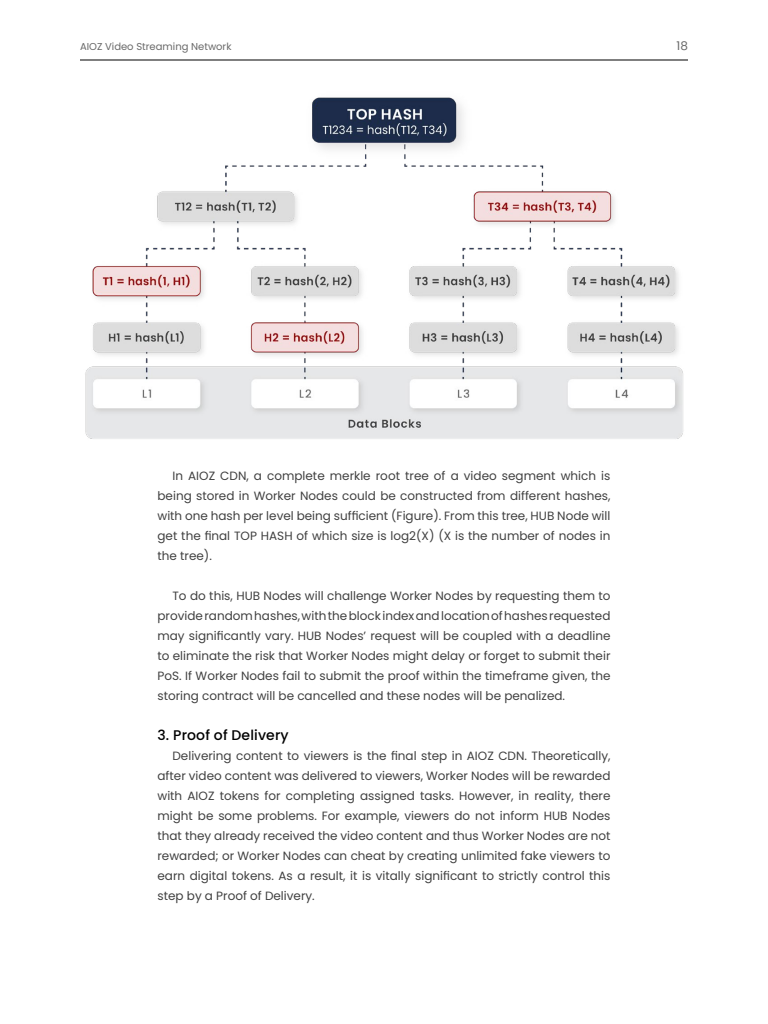
<style>
.page{position:relative;width:768px;height:1024px;background:#fff}
.page>*{position:absolute;margin:0;border:0;box-sizing:border-box;transform-origin:0 0}
.t1{font:500 14px "Poppins";letter-spacing:.01em;color:#000}
.t2{font:12px/20px "Poppins";color:#404040;text-align:justify}
.t3{font:12px "Poppins";color:#696969}
.t4{font:10px "Poppins";color:#696969}
</style>
<div class="page">
<hr style="left:80px;top:60px;width:608px;height:1px;background:#000">
<img style="left:85px;top:97px;width:599px;height:342px">
<p class="t4" style="left:80px;top:41px;width:153px">AIOZ Video Streaming Network</p>
<p class="t3" style="left:677px;top:38px;width:13px">18</p>
<p class="t2" style="left:158px;top:466px;width:455px;text-indent:15px">In AIOZ CDN, a complete merkle root tree of a video segment which is being stored in Worker Nodes could be constructed from different hashes, with one hash per level being sufficient (Figure). From this tree, HUB Node will get the final TOP HASH of which size is log2(X) (X is the number of nodes in the tree).</p>
<p class="t2" style="left:158px;top:586px;width:455px;text-indent:15px">To do this, HUB Nodes will challenge Worker Nodes by requesting them to provide random hashes, with the block index and location of hashes requested may significantly vary. HUB Nodes’ request will be coupled with a deadline to eliminate the risk that Worker Nodes might delay or forget to submit their PoS. If Worker Nodes fail to submit the proof within the timeframe given, the storing contract will be cancelled and these nodes will be penalized.</p>
<p class="t1" style="left:158px;top:727px;width:133px">3. Proof of Delivery</p>
<p class="t2" style="left:158px;top:746px;width:455px;text-indent:15px">Delivering content to viewers is the final step in AIOZ CDN. Theoretically, after video content was delivered to viewers, Worker Nodes will be rewarded with AIOZ tokens for completing assigned tasks. However, in reality, there might be some problems. For example, viewers do not inform HUB Nodes that they already received the video content and thus Worker Nodes are not rewarded; or Worker Nodes can cheat by creating unlimited fake viewers to earn digital tokens. As a result, it is vitally significant to strictly control this step by a Proof of Delivery.</p>
</div>
